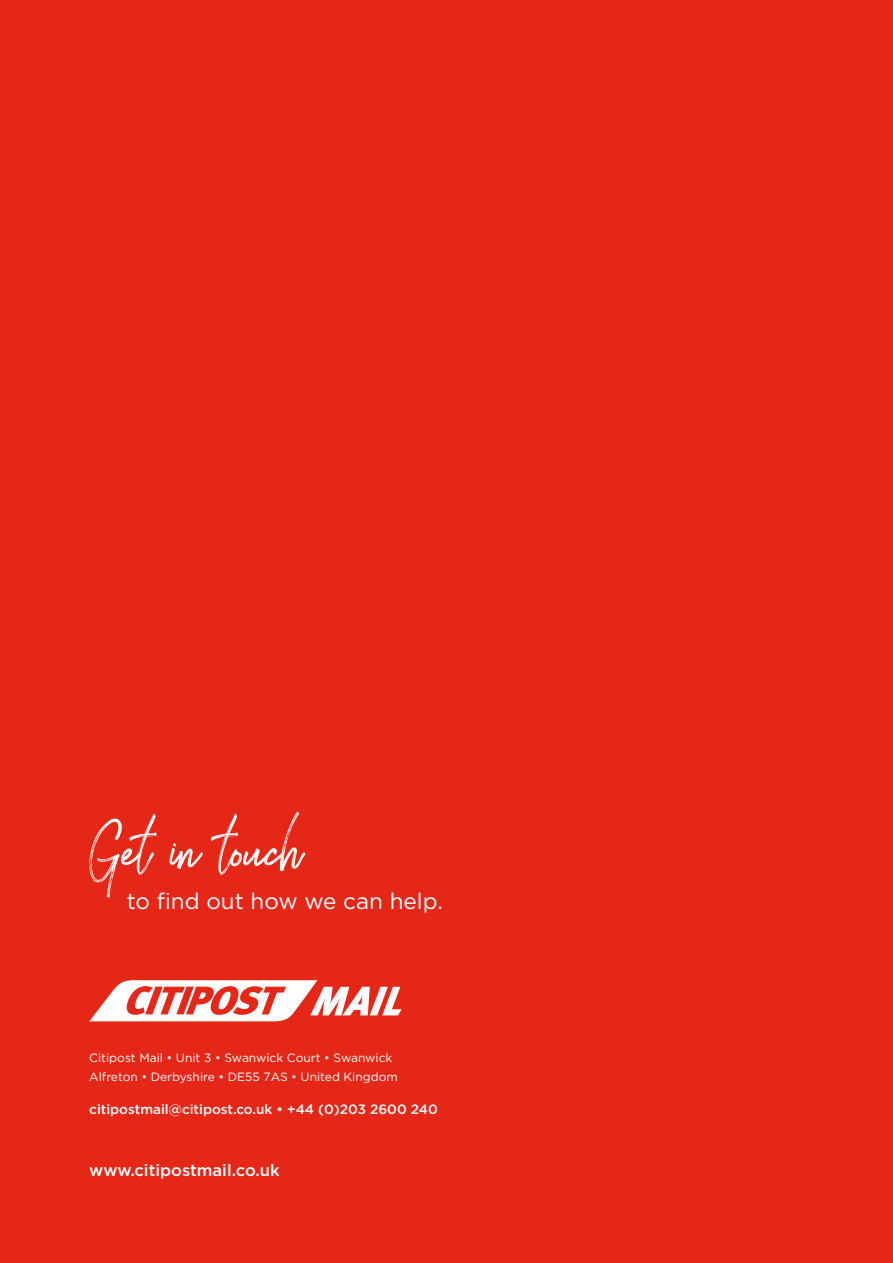
<style>
.page{position:relative;width:893px;height:1263px;background:#e52718}
.page>*{position:absolute;margin:0;border:0;box-sizing:border-box;transform-origin:0 0}
.t1{font:67.35px "Brownhill Script";color:#fff}
.t2{font:22.5px "Gotham";color:#fff}
.t3{font:500 16.5px "Gotham";color:#fff}
.t4{font:500 13.5px "Gotham";color:#fff}
.t5{font:12px/19.5px "Gotham";color:#fff}
</style>
<div class="page">
<svg style="left:89px;top:980px;width:313px;height:41px"></svg>
<h1 class="t1" style="left:89px;top:804px;width:216px">Get in touch</h1>
<h2 class="t2" style="left:127px;top:887px;width:318px">to find out how we can help.</h2>
<p class="t5" style="left:89px;top:1047px;width:310px">Citipost Mail • Unit 3 • Swanwick Court • Swanwick<br>Alfreton • Derbyshire • DE55 7AS • United Kingdom</p>
<p class="t4" style="left:89px;top:1101px;width:350px">citipostmail@citipost.co.uk • +44 (0)203 2600 240</p>
<h3 class="t3" style="left:89px;top:1159px;width:192px">www.citipostmail.co.uk</h3>
</div>
